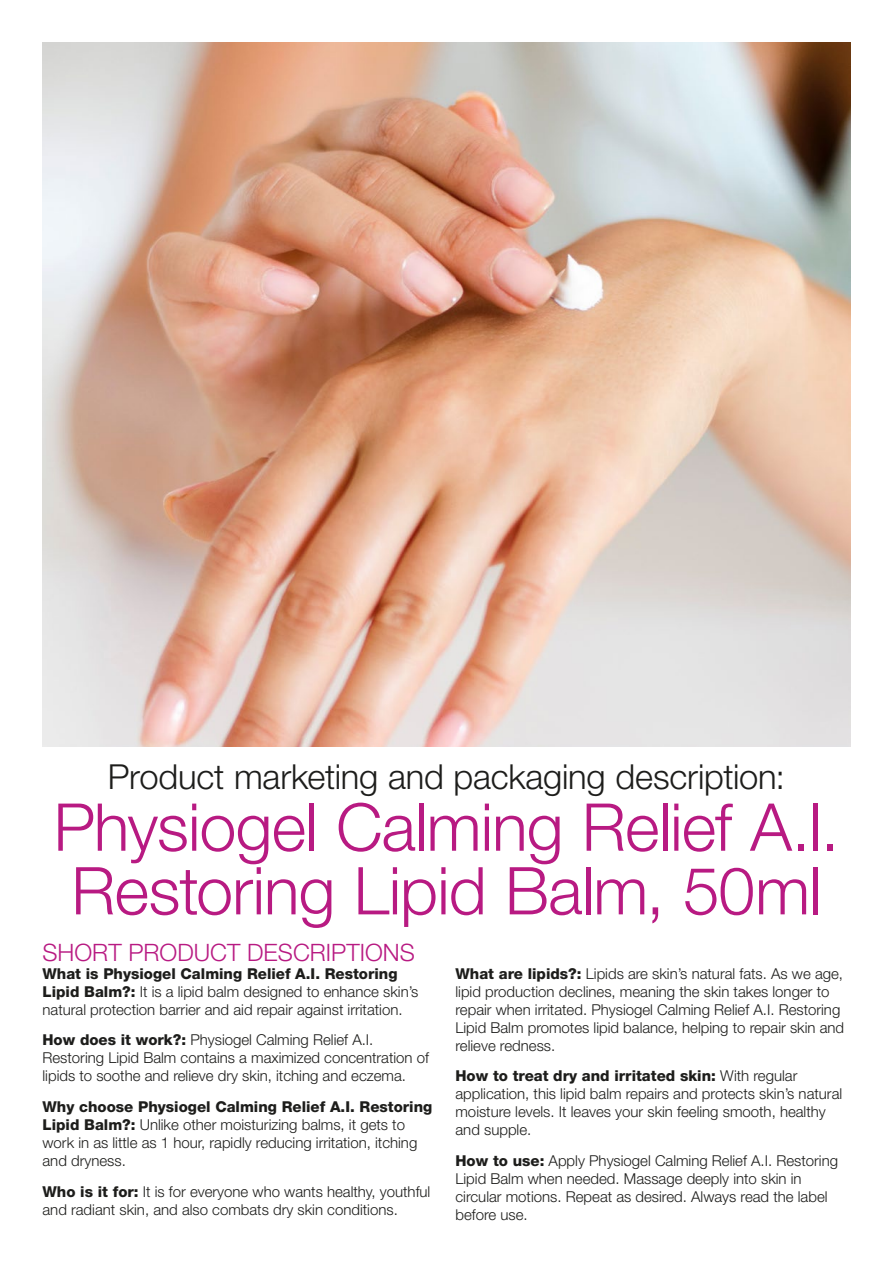
<style>
.page{position:relative;width:893px;height:1263px;background:#fff}
.page>*{position:absolute;margin:0;border:0;box-sizing:border-box;transform-origin:0 0}
.t1{font:300 66px/63.6px "Helvetica Neue LT Std";letter-spacing:-.01em;color:#b81a82}
.t2{font:300 34.5px "Helvetica Neue LT Std";letter-spacing:-.005em;color:#1d1d1b}
.t3{font:300 24px "Helvetica Neue LT Std";color:#b81a82}
.t4{font:300 15px/18px "Helvetica Neue LT Std";color:#1d1d1b}
.s1{font-weight:800}
</style>
<div class="page">
<img style="left:43px;top:43px;width:807px;height:703px">
<h2 class="t2" style="left:108px;top:755px;width:679px">Product marketing and packaging description:</h2>
<h1 class="t1" style="left:54px;top:794px;width:787px">Physiogel Calming Relief A.I.<br>Restoring Lipid Balm, 50ml</h1>
<h3 class="t3" style="left:43px;top:937px;width:374px">SHORT PRODUCT DESCRIPTIONS</h3>
<p class="t4" style="left:43px;top:964px;width:377px"><span class="s1">What is Physiogel Calming Relief A.I. Restoring<br>Lipid Balm?:</span> It is a lipid balm designed to enhance skin’s natural protection barrier and aid repair against irritation.</p>
<p class="t4" style="left:43px;top:1031px;width:388px"><span class="s1">How does it work?:</span> Physiogel Calming Relief A.I.<br>Restoring Lipid Balm contains a maximized concentration of lipids to soothe and relieve dry skin, itching and eczema.</p>
<p class="t4" style="left:43px;top:1097px;width:391px"><span class="s1">Why choose Physiogel Calming Relief A.I. Restoring Lipid Balm?:</span> Unlike other moisturizing balms, it gets to work in as little as 1 hour, rapidly reducing irritation, itching and dryness.</p>
<p class="t4" style="left:43px;top:1182px;width:389px"><span class="s1">Who is it for:</span> It is for everyone who wants healthy, youthful and radiant skin, and also combats dry skin conditions.</p>
<p class="t4" style="left:455px;top:964px;width:390px"><span class="s1">What are lipids?:</span> Lipids are skin’s natural fats. As we age, lipid production declines, meaning the skin takes longer to repair when irritated. Physiogel Calming Relief A.I. Restoring Lipid Balm promotes lipid balance, helping to repair skin and relieve redness.</p>
<p class="t4" style="left:455px;top:1067px;width:388px"><span class="s1">How to treat dry and irritated skin:</span> With regular application, this lipid balm repairs and protects skin’s natural moisture levels. It leaves your skin feeling smooth, healthy and supple.</p>
<p class="t4" style="left:455px;top:1151px;width:384px"><span class="s1">How to use:</span> Apply Physiogel Calming Relief A.I. Restoring Lipid Balm when needed. Massage deeply into skin in circular motions. Repeat as desired. Always read the label before use.</p>
</div>
